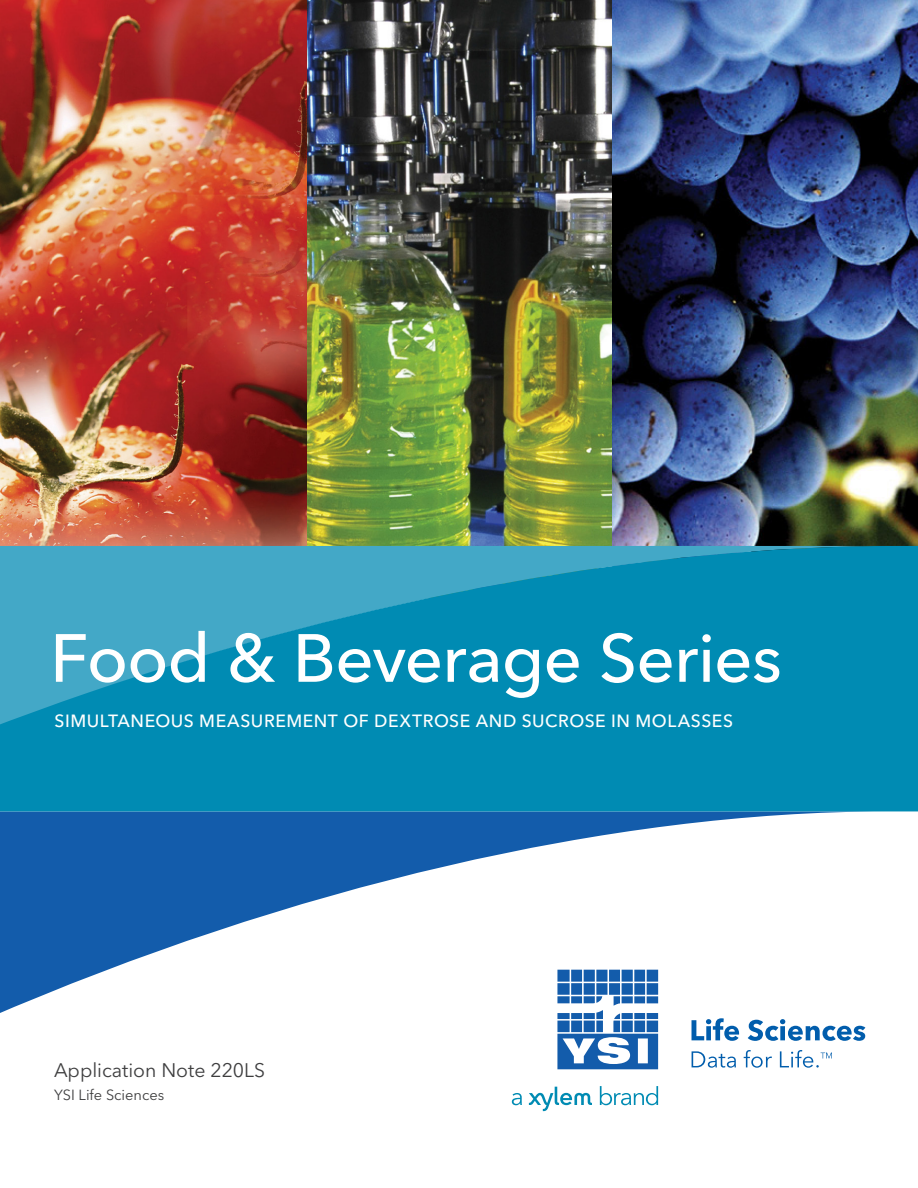
<style>
.page{position:relative;width:918px;height:1188px;background:#fff}
.page>*{position:absolute;margin:0;border:0;box-sizing:border-box;transform-origin:0 0}
.Cover_Headline{font:500 67.35px "Avenir Next LT Pro";letter-spacing:-.015em;color:#fff}
.t1{font:19.5px "Avenir Next LT Pro";color:#3e3e3f}
.Cover_Subhead{font:500 17.55px "Avenir Next LT Pro";letter-spacing:.03em;color:#fff}
.t2{font:14.7px "Avenir Next LT Pro";color:#3e3e3f}
</style>
<div class="page">
<svg style="left:692px;top:1019px;width:47px;height:22px"></svg>
<svg style="left:748px;top:1019px;width:117px;height:22px"></svg>
<svg style="left:692px;top:1051px;width:44px;height:17px"></svg>
<svg style="left:744px;top:1050px;width:28px;height:18px"></svg>
<svg style="left:780px;top:1050px;width:52px;height:18px"></svg>
<svg style="left:557px;top:1019px;width:101px;height:50px"></svg>
<svg style="left:512px;top:1093px;width:10px;height:12px"></svg>
<svg style="left:600px;top:1086px;width:58px;height:19px"></svg>
<svg style="left:529px;top:1087px;width:63px;height:24px"></svg>
<img style="left:611px;top:0;width:307px;height:546px">
<img style="left:307px;top:0;width:304px;height:546px">
<img style="left:0;top:0;width:307px;height:546px">
<svg style="left:0;top:811px;width:887px;height:208px"></svg>
<svg style="left:0;top:546px;width:918px;height:265px;background:#0f91b7"></svg>
<p class="Cover_Headline" style="left:50px;top:618px;width:733px">Food &amp; Beverage Series</p>
<p class="Cover_Subhead" style="left:55px;top:710px;width:680px">SIMULTANEOUS MEASUREMENT OF DEXTROSE AND SUCROSE IN MOLASSES</p>
<p class="t1" style="left:54px;top:1058px;width:213px">Application Note 220LS</p>
<p class="t2" style="left:54px;top:1086px;width:112px">YSI Life Sciences</p>
</div>
